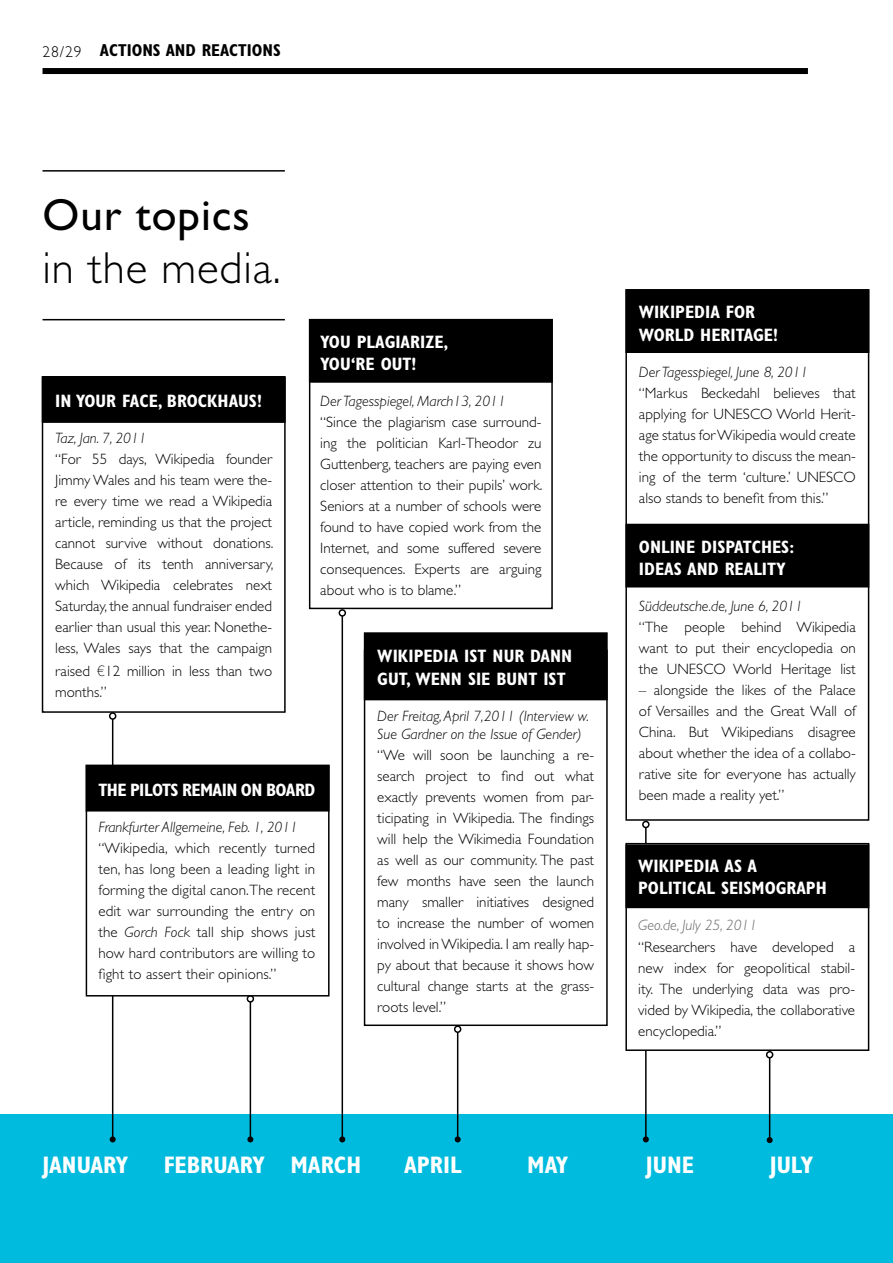
<style>
.page{position:relative;width:893px;height:1263px;background:#fff}
.page>*{position:absolute;margin:0;border:0;box-sizing:border-box;transform-origin:0 0}
.t1{font:300 45px "Gill Sans";letter-spacing:.02em;color:#000}
.t2{font:45px "Gill Sans";letter-spacing:.02em;color:#000}
.t3{font:700 condensed 24px "Gill Sans";color:#fff}
.t4{font:700 condensed 18px/22.5px "Gill Sans";color:#fff}
.t5{font:700 condensed 18px "Gill Sans";letter-spacing:-.03em;color:#fff}
.t6{font:700 condensed 17.25px "Gill Sans";color:#000}
.t7{font:300 15px/21px "Gill Sans";color:#000;text-align:justify}
.t8{font:italic 300 15px/18px "Gill Sans";color:#000}
.t9{font:italic 300 15px "Gill Sans";color:#636366}
.s1{font-weight:300;font-stretch:normal;font-size:15.75px}
.s2{font-family:"Helvetica Neue";font-weight:100}
.s3{font-style:italic}
</style>
<div class="page">
<div style="left:625px;top:289px;width:244px;height:532px;border:2px solid #000"></div>
<div style="left:43px;top:68px;width:765px;height:6px;background:#000"></div>
<hr style="left:43px;top:170px;width:242px;height:2px;background:#000">
<hr style="left:43px;top:319px;width:242px;height:1px;background:#000">
<div style="left:0;top:1114px;width:893px;height:149px;background:#00bbde"></div>
<hr style="left:250px;top:1002px;width:1px;height:137px;background:#000">
<div style="left:247px;top:995px;width:7px;height:7px;border:2px solid #000;border-radius:50%"></div>
<svg style="left:247px;top:1136px;width:6px;height:6px"></svg>
<hr style="left:769px;top:1058px;width:1px;height:82px;background:#000">
<div style="left:766px;top:1051px;width:7px;height:7px;border:2px solid #000;border-radius:50%"></div>
<svg style="left:767px;top:1137px;width:6px;height:6px"></svg>
<hr style="left:112px;top:719px;width:1px;height:420px;background:#000">
<div style="left:109px;top:712px;width:7px;height:8px;border:2px solid #000;border-radius:50%"></div>
<svg style="left:110px;top:1136px;width:6px;height:6px"></svg>
<div style="left:42px;top:377px;width:244px;height:336px;border:2px solid #000"></div>
<div style="left:86px;top:765px;width:244px;height:231px;border:2px solid #000"></div>
<div style="left:43px;top:377px;width:242px;height:45px;background:#000"></div>
<div style="left:42px;top:376px;width:244px;height:47px;border:2px solid #000"></div>
<div style="left:86px;top:765px;width:243px;height:46px;background:#000"></div>
<div style="left:309px;top:319px;width:244px;height:290px;border:2px solid #000"></div>
<div style="left:310px;top:320px;width:242px;height:62px;background:#000"></div>
<div style="left:309px;top:319px;width:244px;height:64px;border:2px solid #000"></div>
<hr style="left:342px;top:616px;width:1px;height:523px;background:#000">
<div style="left:339px;top:609px;width:7px;height:8px;border:2px solid #000;border-radius:50%"></div>
<svg style="left:339px;top:1136px;width:6px;height:6px"></svg>
<div style="left:364px;top:650px;width:244px;height:376px;border:2px solid #000"></div>
<div style="left:365px;top:633px;width:242px;height:67px;background:#000"></div>
<div style="left:364px;top:632px;width:244px;height:68px;border:2px solid #000"></div>
<div style="left:626px;top:290px;width:243px;height:62px;background:#000"></div>
<div style="left:625px;top:289px;width:244px;height:64px;border:2px solid #000"></div>
<hr style="left:457px;top:1032px;width:1px;height:107px;background:#000">
<div style="left:454px;top:1025px;width:7px;height:8px;border:2px solid #000;border-radius:50%"></div>
<svg style="left:455px;top:1136px;width:6px;height:6px"></svg>
<div style="left:626px;top:524px;width:243px;height:63px;background:#000"></div>
<hr style="left:645px;top:827px;width:2px;height:312px;background:#000">
<div style="left:642px;top:821px;width:8px;height:7px;border:2px solid #000;border-radius:50%"></div>
<svg style="left:643px;top:1136px;width:6px;height:6px"></svg>
<div style="left:626px;top:844px;width:243px;height:206px;background:#fff"></div>
<div style="left:625px;top:843px;width:244px;height:208px;border:2px solid #000"></div>
<div style="left:626px;top:845px;width:243px;height:62px;background:#000"></div>
<div style="left:625px;top:844px;width:244px;height:64px;border:2px solid #000"></div>
<p class="t6" style="left:43px;top:40px;width:240px"><span class="s1">28/29</span> ACTIONS AND REACTIONS</p>
<h1 class="t2" style="left:43px;top:189px;width:209px">Our topics</h1>
<h1 class="t1" style="left:43px;top:242px;width:240px">in the media.</h1>
<p class="t4" style="left:320px;top:330px;width:130px">YOU PLAGIARIZE,<br>YOU‘RE OUT!</p>
<p class="t8" style="left:320px;top:392px;width:187px">Der Tagesspiegel, March13, 2011</p>
<p class="t7" style="left:320px;top:412px;width:224px">“Since the plagiarism case surround&shy;ing the politician Karl-Theodor zu Guttenberg, teachers are paying even closer attention to their pupils’ work.<br>Seniors at a number of schools were found to have copied work from the Internet, and some suffered severe consequences. Experts are arguing about who is to blame.”</p>
<p class="t4" style="left:55px;top:390px;width:208px">IN YOUR FACE, BROCKHAUS!</p>
<p class="t8" style="left:55px;top:429px;width:93px">Taz, Jan. 7, 2011</p>
<p class="t7" style="left:55px;top:449px;width:220px">“For 55 days, Wikipedia founder Jimmy Wales and his team were the&shy;re every time we read a Wikipedia article, reminding us that the project cannot survive without donations.<br>Because of its tenth anniversary, which Wikipedia celebrates next Saturday, the annual fundraiser ended earlier than usual this year. N onethe&shy;less, Wales says that the campaign</p>
<p class="t7" style="left:55px;top:660px;width:218px">raised <span class="s2">€</span>12 million in less than two months.”</p>
<p class="t4" style="left:377px;top:645px;width:196px">WIKIPEDIA IST NUR DANN<br>GUT, WENN SIE BUNT IST</p>
<p class="t8" style="left:377px;top:707px;width:213px">Der Freitag, April 7,2011 (Interview w.<br>Sue Gardner on the Issue of Gender)</p>
<p class="t7" style="left:377px;top:744px;width:219px">“We will soon be launching a re&shy;search project to find out what exactly prevents women from par&shy;ticipating in Wikipedia. The findings will help the Wikimedia Foundation as well as our community. The past few months have seen the launch many smaller initiatives designed to increase the number of women involved in Wikipedia. I am really hap&shy;py about that because it shows how cultural change starts at the grass&shy;roots level.”</p>
<p class="t5" style="left:98px;top:779px;width:218px">THE PILOTS REMAIN ON BOARD</p>
<p class="t8" style="left:98px;top:818px;width:201px">Frankfurter Allgemeine, Feb. 1, 2011</p>
<p class="t7" style="left:98px;top:837px;width:219px">“Wikipedia, which recently turned ten, has long been a leading light in forming the digital canon.The recent edit war surrounding the entry on the <span class="s3">Gorch Fock</span> tall ship shows just how hard contributors are willing to fight to assert their opinions.”</p>
<p class="t4" style="left:639px;top:301px;width:141px">WIKIPEDIA FOR<br>WORLD HERITAGE!</p>
<p class="t8" style="left:639px;top:363px;width:171px">Der Tagesspiegel, June 8, 2011</p>
<p class="t7" style="left:639px;top:382px;width:219px">“Markus Beckedahl believes that applying for UNE</p>
<p class="t7" style="left:639px;top:403px;width:218px;text-indent:104px">SCO World Herit&shy;age status for Wikipedia would create the opportunity to discuss the mean&shy;ing of the term ‘culture.’ UNE</p>
<p class="t7" style="left:639px;top:466px;width:217px;text-indent:187px">SCO also stands to benefit from this.”</p>
<p class="t4" style="left:639px;top:535px;width:157px">ONLINE DISPATCHES:<br>IDEAS AND REALITY</p>
<p class="t8" style="left:639px;top:597px;width:165px">Süddeutsche.de, June 6, 2011</p>
<p class="t7" style="left:639px;top:617px;width:218px">“The people behind Wikipedia want to put their encyclopedia on the UNE</p>
<p class="t7" style="left:696px;top:659px;width:161px">SCO World Heritage list</p>
<p class="t7" style="left:639px;top:680px;width:218px">– alongside the likes of the Palace of Versailles and the Great Wall of China. But Wikipedians disagree about whether the idea of a collabo&shy;rative site for everyone has actually been made a reality yet.”</p>
<p class="t4" style="left:638px;top:854px;width:190px">WIKIPEDIA AS A<br>POLITICAL SEISMOGRAPH</p>
<p class="t9" style="left:638px;top:917px;width:121px">Geo.de, July 25, 2011</p>
<p class="t7" style="left:638px;top:936px;width:218px">“Researchers have developed a new index for geopolitical stabil&shy;ity. The underlying data was pro&shy;vided by Wikipedia, the collaborative encyclopedia.”</p>
<h2 class="t3" style="left:43px;top:1150px;width:86px">JAN UARY</h2>
<h2 class="t3" style="left:164px;top:1150px;width:199px">FEBRUARY MARCH</h2>
<h2 class="t3" style="left:404px;top:1150px;width:59px">APRIL</h2>
<h2 class="t3" style="left:527px;top:1150px;width:41px">MAY</h2>
<h2 class="t3" style="left:646px;top:1150px;width:50px">JUNE</h2>
<h2 class="t3" style="left:770px;top:1150px;width:44px">JULY</h2>
</div>
